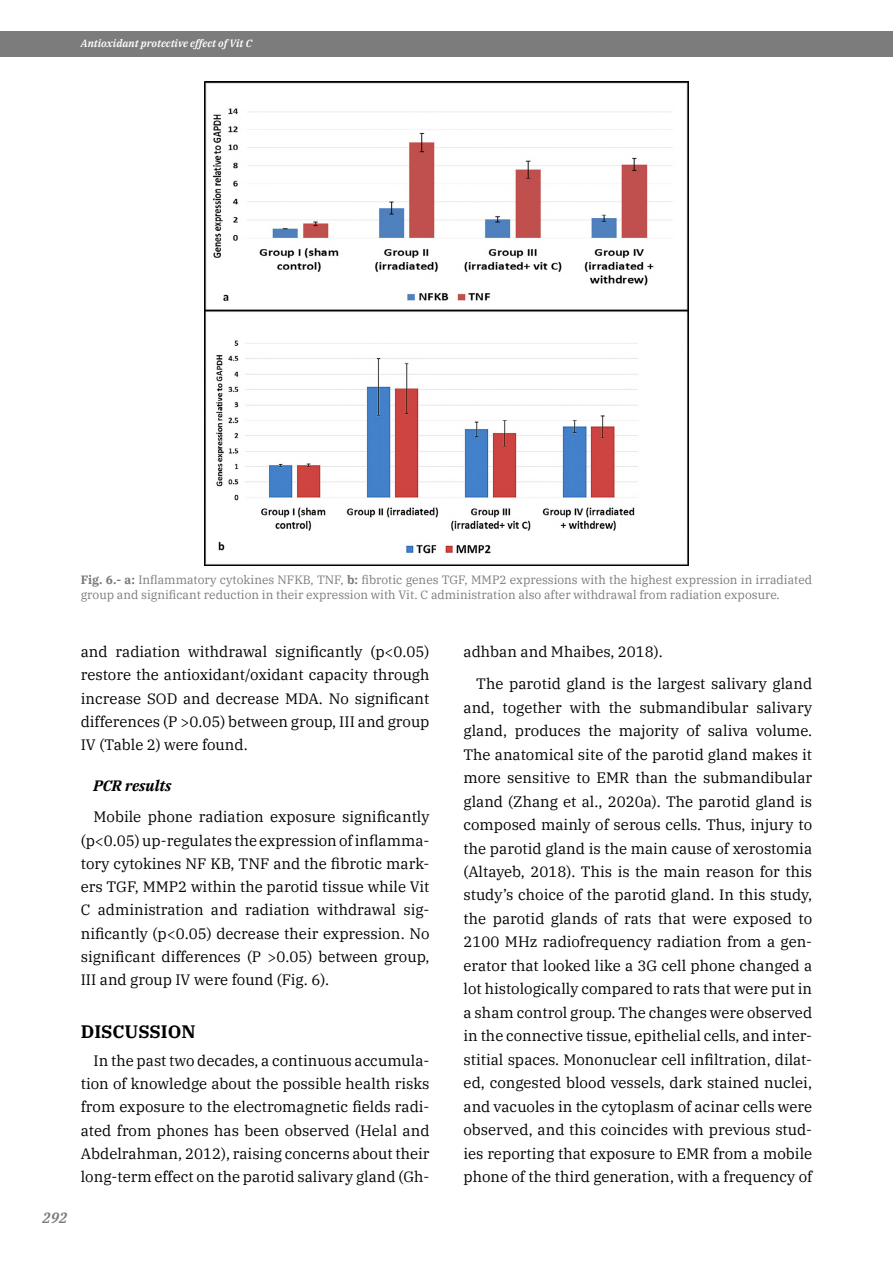
<style>
.page{position:relative;width:893px;height:1263px;background:#fff}
.page>*{position:absolute;margin:0;border:0;box-sizing:border-box;transform-origin:0 0}
.t1{font:700 18px "IBM Plex Serif";color:#000}
.t2{font:15px/23.5px "IBM Plex Serif";color:#000;text-align:justify}
.t3{font:italic 700 15px "IBM Plex Serif";color:#000}
.t4{font:italic 600 15px "IBM Plex Serif";color:#7c7c7c}
.t5{font:12px/15px "IBM Plex Serif";color:#7c7c7c}
.t6{font:italic 600 10.5px "IBM Plex Serif";color:#fff}
.s1{font-weight:700}
</style>
<div class="page">
<div style="left:0;top:31px;width:893px;height:25px;background:#7c7c7c"></div>
<img style="left:205px;top:81px;width:483px;height:484px">
<p class="t6" style="left:81px;top:35px;width:173px">Antioxidant protective effect of Vit C</p>
<p class="t5" style="left:81px;top:571px;width:733px"><span class="s1">Fig. 6.- a:</span> Inflammatory cytokines NFKB, TNF, <span class="s1">b:</span> fibrotic genes TGF, MMP2 expressions with the highest expression in irradiated group and significant reduction in their expression with Vit. C administration also after withdrawal from radiation exposure.</p>
<p class="t4" style="left:43px;top:1206px;width:26px">292</p>
<p class="t2" style="left:81px;top:639px;width:350px">and radiation withdrawal significantly (p&lt;0.05) restore the antioxidant/oxidant capacity through increase SOD and decrease MDA. No significant differences (P &gt;0.05) between group, III and group IV (Table 2) were found.</p>
<p class="t3" style="left:94px;top:773px;width:79px">PCR results</p>
<p class="t2" style="left:81px;top:804px;width:350px;text-indent:13px">Mobile phone radiation exposure significantly (p&lt;0.05) up-regulates the expression of inflamma&shy;tory cytokines NF KB, TNF and the fibrotic mark&shy;ers TGF, MMP2 within the parotid tissue while Vit C administration and radiation withdrawal sig&shy;nificantly (p&lt;0.05) decrease their expression. No significant differences (P &gt;0.05) between group, III and group IV were found (Fig. 6).</p>
<p class="t1" style="left:81px;top:1017px;width:116px">DISCUSSION</p>
<p class="t2" style="left:81px;top:1047px;width:350px;text-indent:13px">In the past two decades, a continuous accumula&shy;tion of knowledge about the possible health risks from exposure to the electromagnetic fields radi&shy;ated from phones has been observed (Helal and Abdelrahman, 2012), raising concerns about their long-term effect on the parotid salivary gland (Gh-</p>
<p class="t2" style="left:476px;top:635px;width:337px;line-height:32px;text-indent:-13px">adhban and Mhaibes, 2018).<br>The parotid gland is the largest salivary gland</p>
<p class="t2" style="left:463px;top:694px;width:350px">and, together with the submandibular salivary gland, produces the majority of saliva volume.<br>The anatomical site of the parotid gland makes it more sensitive to EMR than the submandibular gland (Zhang et al., 2020a). The parotid gland is composed mainly of serous cells. Thus, injury to the parotid gland is the main cause of xerostomia (Altayeb, 2018). This is the main reason for this study’s choice of the parotid gland. In this study, the parotid glands of rats that were exposed to 2100 MHz radiofrequency radiation from a gen&shy;erator that looked like a 3G cell phone changed a lot histologically compared to rats that were put in a sham control group. The changes were observed in the connective tissue, epithelial cells, and inter&shy;stitial spaces. Mononuclear cell infiltration, dilat&shy;ed, congested blood vessels, dark stained nuclei, and vacuoles in the cytoplasm of acinar cells were observed, and this coincides with previous stud&shy;ies reporting that exposure to EMR from a mobile phone of the third generation, with a frequency of</p>
</div>
